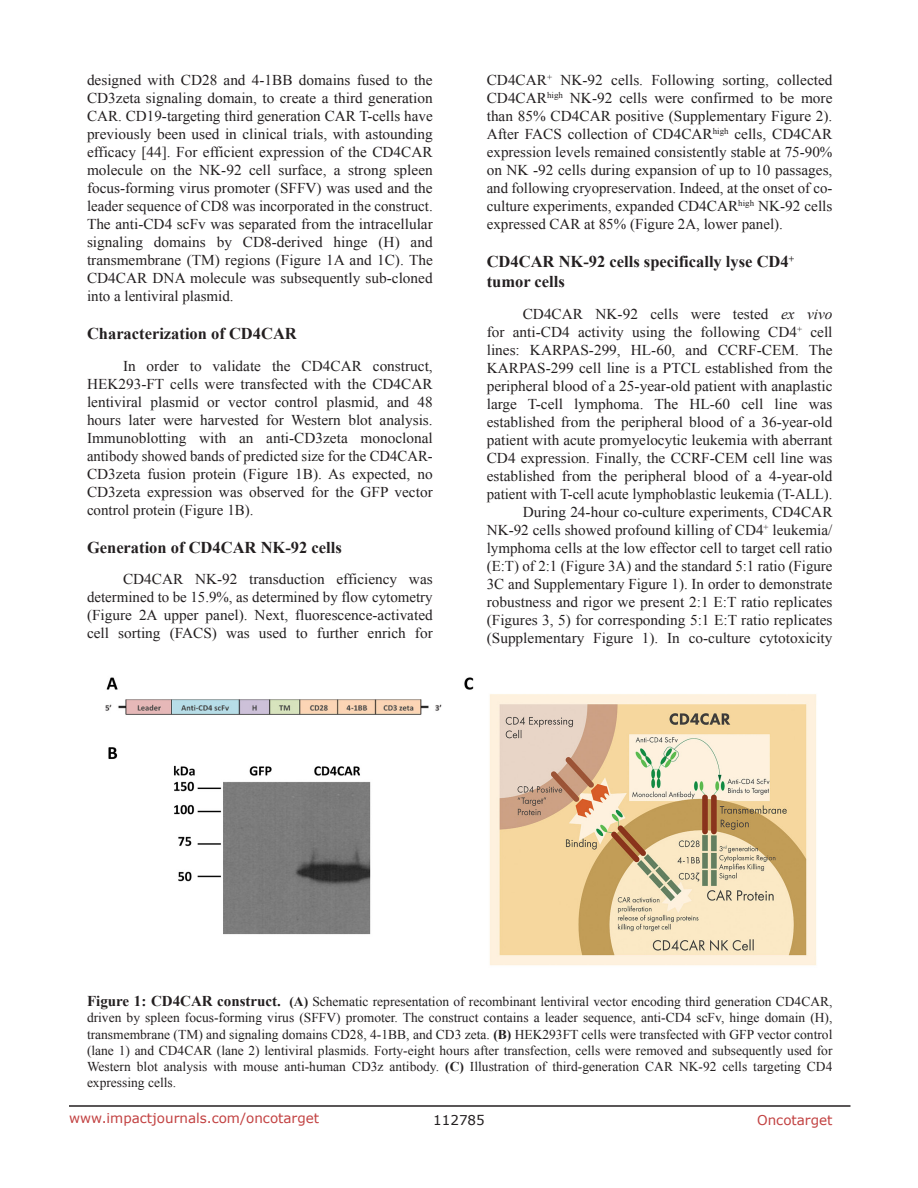
<style>
.page{position:relative;width:918px;height:1188px;background:#fff}
.page>*{position:absolute;margin:0;border:0;box-sizing:border-box;transform-origin:0 0}
.SubHeading{font:700 16.5px/19.8px "Times New Roman";color:#231f20}
.BodyText{font:15px/18px "Times New Roman";color:#231f20;text-align:justify}
.figuretext{font:13.5px/16.2px "Times New Roman";color:#231f20;text-align:justify}
.t1{font:13.5px "Verdana";color:#c24141}
.t2{font:13.5px "Verdana";color:#231f20}
.s1{font-style:italic}
.s2{font-weight:700;font-size:15px}
.s3{font-weight:700}
</style>
<div class="page">
<hr style="left:69px;top:1105px;width:781px;height:2px;background:#231f20">
<img style="left:105px;top:677px;width:711px;height:289px">
<p class="BodyText" style="left:87px;top:71px;width:347px">designed with CD28 and 4-1BB domains fused to the CD3zeta signaling domain, to create a third generation CAR. CD19-targeting third generation CAR T-cells have previously been used in clinical trials, with astounding efficacy [44]. For efficient expression of the CD4CAR molecule on the NK-92 cell surface, a strong spleen focus-forming virus promoter (SFFV) was used and the leader sequence of CD8 was incorporated in the construct.<br>The anti-CD4 scFv was separated from the intracellular signaling domains by CD8-derived hinge (H) and transmembrane (TM) regions (Figure 1A and 1C). The CD4CAR DNA molecule was subsequently sub-cloned into a lentiviral plasmid.</p>
<p class="SubHeading" style="left:87px;top:323px;width:211px">Characterization of CD4CAR</p>
<p class="BodyText" style="left:87px;top:356px;width:347px;text-indent:36px">In order to validate the CD4CAR construct, HEK293-FT cells were transfected with the CD4CAR lentiviral plasmid or vector control plasmid, and 48 hours later were harvested for Western blot analysis.<br>Immunoblotting with an anti-CD3zeta monoclonal antibody showed bands of predicted size for the CD4CAR-CD3zeta fusion protein (Figure 1B). As expected, no CD3zeta expression was observed for the GFP vector control protein (Figure 1B).</p>
<p class="SubHeading" style="left:87px;top:537px;width:256px">Generation of CD4CAR NK-92 cells</p>
<p class="BodyText" style="left:87px;top:570px;width:347px;text-indent:36px">CD4CAR NK-92 transduction efficiency was determined to be 15.9%, as determined by flow cytometry (Figure 2A upper panel). Next, fluorescence-activated cell sorting (FACS) was used to further enrich for</p>
<p class="BodyText" style="left:487px;top:71px;width:347px">CD4CAR<sup>+</sup> NK-92 cells. Following sorting, collected CD4CAR<sup>high</sup> NK-92 cells were confirmed to be more than 85% CD4CAR positive (Supplementary Figure 2).<br>After FACS collection of CD4CAR<sup>high</sup> cells, CD4CAR expression levels remained consistently stable at 75-90% on NK -92 cells during expansion of up to 10 passages, and following cryopreservation. Indeed, at the onset of co&shy;culture experiments, expanded CD4CAR<sup>high</sup> NK-92 cells expressed CAR at 85% (Figure 2A, lower panel).</p>
<p class="SubHeading" style="left:487px;top:251px;width:309px">CD4CAR NK-92 cells specifically lyse CD4<sup>+ </sup>tumor cells</p>
<p class="BodyText" style="left:487px;top:304px;width:347px;text-indent:36px">CD4CAR NK-92 cells were tested <span class="s1">ex vivo </span>for anti-CD4 activity using the following CD4<sup>+</sup> cell lines: KARPAS-299, HL-60, and CCRF-CEM. The KARPAS-299 cell line is a PTCL established from the peripheral blood of a 25-year-old patient with anaplastic large T-cell lymphoma. The HL-60 cell line was established from the peripheral blood of a 36-year-old patient with acute promyelocytic leukemia with aberrant CD4 expression. Finally, the CCRF-CEM cell line was established from the peripheral blood of a 4-year-old patient with T-cell acute lymphoblastic leukemia (T-ALL).</p>
<p class="BodyText" style="left:487px;top:502px;width:347px;text-indent:36px">During 24-hour co-culture experiments, CD4CAR NK-92 cells showed profound killing of CD4<sup>+</sup> leukemia/ lymphoma cells at the low effector cell to target cell ratio (E:T) of 2:1 (Figure 3A) and the standard 5:1 ratio (Figure 3C and Supplementary Figure 1). In order to demonstrate robustness and rigor we present 2:1 E:T ratio replicates (Figures 3, 5) for corresponding 5:1 E:T ratio replicates (Supplementary Figure 1). In co-culture cytotoxicity</p>
<p class="figuretext" style="left:87px;top:993px;width:747px"><span class="s2">Figure 1: CD4CAR construct.</span> <span class="s3">(A)</span> Schematic representation of recombinant lentiviral vector encoding third generation CD4CAR, driven by spleen focus-forming virus (SFFV) promoter. The construct contains a leader sequence, anti-CD4 scFv, hinge domain (H), transmembrane (TM) and signaling domains CD28, 4-1BB, and CD3 zeta. <span class="s3">(B)</span> HEK293FT cells were transfected with GFP vector control (lane 1) and CD4CAR (lane 2) lentiviral plasmids. Forty-eight hours after transfection, cells were removed and subsequently used for Western blot analysis with mouse anti-human CD3z antibody. <span class="s3">(C)</span> Illustration of third-generation CAR NK-92 cells targeting CD4 expressing cells.</p>
<p class="t1" style="left:69px;top:1109px;width:252px">www.impactjournals.com/oncotarget</p>
<p class="t2" style="left:433px;top:1111px;width:53px">112785</p>
<p class="t1" style="left:757px;top:1111px;width:77px">Oncotarget</p>
</div>
